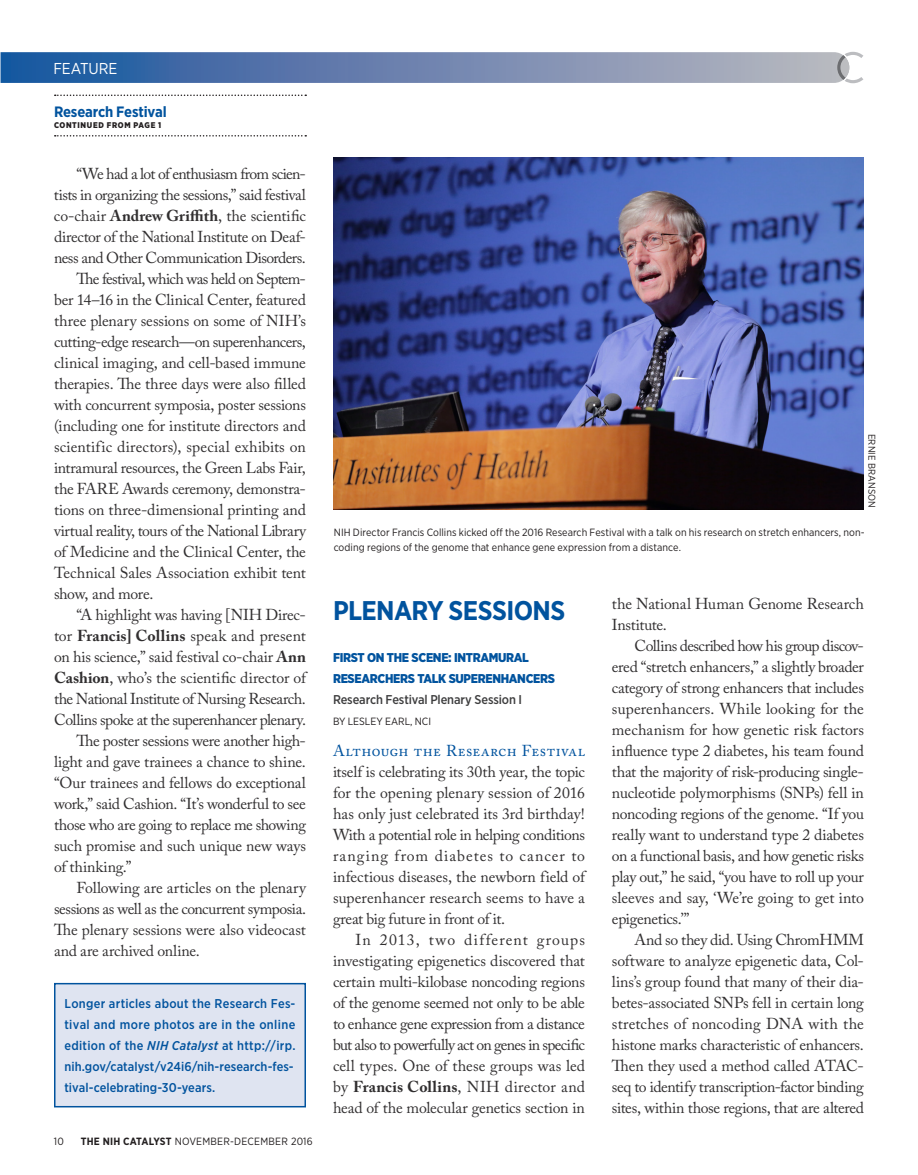
<style>
.page{position:relative;width:918px;height:1175px;background:#fff}
.page>*{position:absolute;margin:0;border:0;box-sizing:border-box;transform-origin:0 0}
.t1{font:700 27px "Gotham Narrow";letter-spacing:-.025em;color:#01539e}
.t2{font:15.75px/21px "Adobe Caslon Pro";letter-spacing:-.02em;color:#312f30;text-align:justify}
.t3{font:15.75px "Adobe Caslon Pro";letter-spacing:.025em;color:#01539e}
.t4{font:15.75px "Gotham Narrow";letter-spacing:-.01em;color:#fff}
.t5{font:700 15px "Gotham Narrow";letter-spacing:-.01em;color:#01539e}
.t6{font:500 12.75px/21px "Gotham Narrow";letter-spacing:.015em;color:#01539e}
.t7{font:900 12.75px/21px "Gotham Narrow";letter-spacing:-.025em;color:#01539e}
.t8{font:500 12.75px "Gotham Narrow";letter-spacing:-.01em;color:#3e3e3f}
.t9{font:10.5px/15px "Gotham Narrow";letter-spacing:.005em;color:#231f20}
.t10{font:9.75px "Gotham Narrow";letter-spacing:.015em;color:#231f20}
.t11{font:900 8.25px "Gotham Narrow";letter-spacing:.08em;color:#231f20}
.s1{font-weight:700}
.s2{font-style:italic}
</style>
<div class="page">
<svg style="left:1px;top:52px;width:862px;height:31px;background:#6f88b0"></svg>
<svg style="left:55px;top:94px;width:251px;height:2px"></svg>
<svg style="left:55px;top:135px;width:251px;height:1px"></svg>
<img style="left:334px;top:158px;width:529px;height:351px">
<div style="left:55px;top:983px;width:250px;height:123px;background:#dfe4f1"></div>
<div style="left:54px;top:982px;width:252px;height:125px;border:2px solid #01539e"></div>
<p class="t4" style="left:53px;top:58px;width:66px">FEATURE</p>
<p class="t5" style="left:54px;top:102px;width:114px">Research Festival</p>
<p class="t11" style="left:54px;top:119px;width:109px">CONTINUED FROM PAGE 1</p>
<p class="t2" style="left:76px;top:163px;width:231px">“We had a lot ofenthusiasm from scien-</p>
<p class="t2" style="left:54px;top:184px;width:253px">tists in organizing the sessions,” said festival</p>
<p class="t2" style="left:54px;top:205px;width:254px">co-chair <span class="s1">Andrew Griffith</span>, the scientific</p>
<p class="t2" style="left:54px;top:226px;width:254px">director of the National Institute on Deaf-</p>
<p class="t2" style="left:54px;top:247px;width:253px">ness and Other Communication Disorders.</p>
<p class="t2" style="left:77px;top:268px;width:231px">The festival, which was held on Septem-</p>
<p class="t2" style="left:54px;top:289px;width:253px">ber 14–16 in the Clinical Center, featured</p>
<p class="t2" style="left:54px;top:310px;width:253px">three plenary sessions on some of NIH’s</p>
<p class="t2" style="left:54px;top:331px;width:253px">cutting-edge research—on superenhancers,</p>
<p class="t2" style="left:54px;top:352px;width:253px">clinical imaging, and cell-based immune</p>
<p class="t2" style="left:54px;top:373px;width:253px">therapies. The three days were also filled</p>
<p class="t2" style="left:54px;top:394px;width:253px">with concurrent symposia, poster sessions</p>
<p class="t2" style="left:54px;top:415px;width:253px">(including one for institute directors and</p>
<p class="t2" style="left:54px;top:435px;width:253px">scientific directors), special exhibits on</p>
<p class="t2" style="left:54px;top:456px;width:253px">intramural resources, the Green Labs Fair,</p>
<p class="t2" style="left:54px;top:477px;width:254px">the FARE Awards ceremony, demonstra-</p>
<p class="t2" style="left:54px;top:498px;width:253px">tions on three-dimensional printing and</p>
<p class="t2" style="left:54px;top:519px;width:254px">virtual reality, tours ofthe National Library</p>
<p class="t2" style="left:54px;top:540px;width:253px">of Medicine and the Clinical Center, the</p>
<p class="t2" style="left:54px;top:561px;width:254px">Technical Sales Association exhibit tent</p>
<p class="t2" style="left:54px;top:582px;width:101px">show, and more.</p>
<p class="t2" style="left:77px;top:603px;width:231px">“A highlight was having [NIH Direc-</p>
<p class="t2" style="left:54px;top:624px;width:254px">tor <span class="s1">Francis] Collins</span> speak and present</p>
<p class="t2" style="left:54px;top:645px;width:253px">on his science,” said festival co-chair <span class="s1">Ann</span></p>
<p class="t2" style="left:54px;top:666px;width:255px"><span class="s1">Cashion</span>, who’s the scientific director of</p>
<p class="t2" style="left:54px;top:687px;width:253px">the National Institute ofNursing Research.</p>
<p class="t2" style="left:54px;top:708px;width:254px">Collins spoke at the superenhancer plenary.</p>
<p class="t2" style="left:77px;top:729px;width:231px">The poster sessions were another high-</p>
<p class="t2" style="left:54px;top:750px;width:253px">light and gave trainees a chance to shine.</p>
<p class="t2" style="left:54px;top:771px;width:253px">“Our trainees and fellows do exceptional</p>
<p class="t2" style="left:54px;top:792px;width:254px">work,” said Cashion. “It’s wonderful to see</p>
<p class="t2" style="left:54px;top:813px;width:254px">those who are going to replace me showing</p>
<p class="t2" style="left:54px;top:834px;width:253px">such promise and such unique new ways</p>
<p class="t2" style="left:54px;top:855px;width:79px">of thinking.”</p>
<p class="t2" style="left:77px;top:876px;width:232px">Following are articles on the plenary</p>
<p class="t2" style="left:54px;top:897px;width:254px">sessions as well as the concurrent symposia.</p>
<p class="t2" style="left:54px;top:918px;width:254px">The plenary sessions were also videocast</p>
<p class="t2" style="left:54px;top:939px;width:147px">and are archived online.</p>
<p class="t6" style="left:64px;top:993px;width:233px">Longer articles about the Research Fes&shy;tival and more photos are in the online edition of the <span class="s2">NIH Catalyst</span> at http://irp. nih.gov/catalyst/v24i6/nih-research-fes&shy;tival-celebrating-30-years.</p>
<p class="t9" style="left:54px;top:1133px;width:11px">10</p>
<p class="t9" style="left:81px;top:1133px;width:233px"><span class="s1">THE NIH CATALYST</span> NOVEMBER-DECEMBER 2016</p>
<p class="t10" style="left:878px;top:434px;width:75px;rotate:90deg">ERNIE BRANSON</p>
<p class="t9" style="left:334px;top:524px;width:533px">NIH Director Francis Collins kicked off the 2016 Research Festival with a talk on his research on stretch enhancers, non&shy;coding regions of the genome that enhance gene expression from a distance.</p>
<h1 class="t1" style="left:333px;top:593px;width:234px">PLENARY SESSIONS</h1>
<p class="t7" style="left:333px;top:646px;width:224px">FIRST ON THE SCENE: INTRAMURAL<br>RESEARCHERS TALK SUPERENHANCERS</p>
<p class="t8" style="left:333px;top:691px;width:191px">Research Festival Plenary Session I</p>
<p class="t9" style="left:333px;top:713px;width:100px">BY LESLEY EARL, NCI</p>
<p class="t3" style="left:333px;top:741px;width:254px">Although the Research Festival</p>
<p class="t2" style="left:333px;top:761px;width:255px;text-align:left">itself is celebrating its 30th year, the topic for the opening plenary session of 2016 has only just celebrated its 3rd birthday!<br>With a potential role in helping conditions ranging from diabetes to cancer to infectious diseases, the newborn field of superenhancer research seems to have a great big future in front of it.</p>
<p class="t2" style="left:333px;top:929px;width:254px;text-indent:23px">In 2013, two different groups investigating epigenetics discovered that certain multi-kilobase noncoding regions of the genome seemed not only to be able to enhance gene expression from a distance but also to powerfully act on genes in specific cell types. One of these groups was led by <span class="s1">Francis Collins</span>, NIH director and head of the molecular genetics section in</p>
<p class="t2" style="left:612px;top:593px;width:253px">the National Human Genome Research<br>Institute.</p>
<p class="t2" style="left:612px;top:635px;width:254px;text-indent:23px">Collins described how his group discov&shy;ered “stretch enhancers,” a slightly broader category of strong enhancers that includes superenhancers. While looking for the mechanism for how genetic risk factors influence type 2 diabetes, his team found that the majority of risk-producing single&shy;nucleotide polymorphisms (SNPs) fell in noncoding regions of the genome. “If you really want to understand type 2 diabetes on a functional basis, and how genetic risks play out,” he said, “you have to roll up your sleeves and say, ‘We’re going to get into epigenetics.’”</p>
<p class="t2" style="left:612px;top:929px;width:254px;text-indent:23px">And so they did. Using ChromHMM software to analyze epigenetic data, Col&shy;lins’s group found that many of their dia&shy;betes-associated SNPs fell in certain long stretches of noncoding DNA with the histone marks characteristic of enhancers.<br>Then they used a method called ATAC&shy;seq to identify transcription-factor binding sites, within those regions, that are altered</p>
</div>
